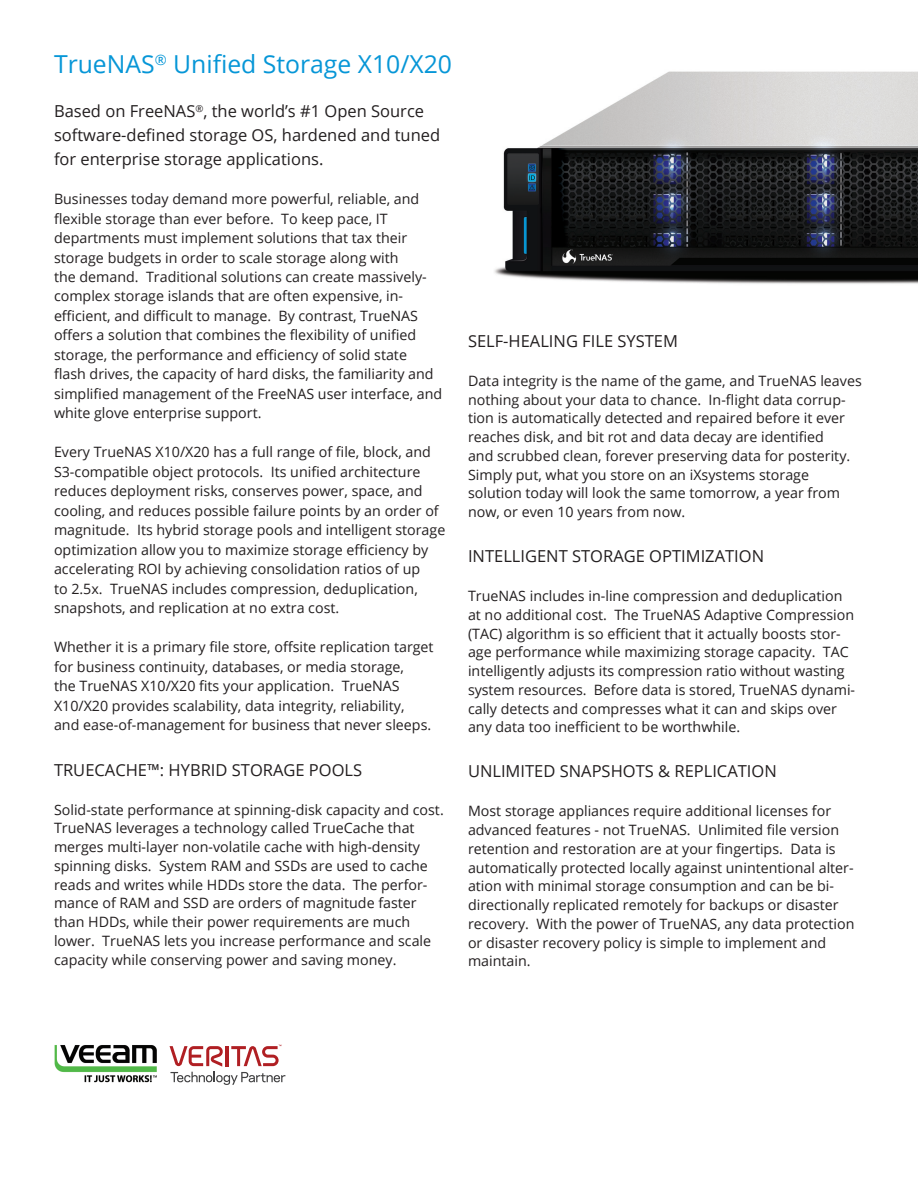
<style>
.page{position:relative;width:918px;height:1188px;background:#fff}
.page>*{position:absolute;margin:0;border:0;box-sizing:border-box;transform-origin:0 0}
.t1{font:24.75px "Open Sans";color:#0696d7}
.t2{font:16.5px/24px "Open Sans";color:#231f20}
.t3{font:14.25px/18.8px "Open Sans";color:#231f20}
</style>
<div class="page">
<img style="left:494px;top:71px;width:424px;height:213px">
<img style="left:54px;top:1045px;width:103px;height:38px">
<svg style="left:170px;top:1045px;width:115px;height:40px"></svg>
<h1 class="t1" style="left:54px;top:47px;width:400px">TrueNAS<sup>®</sup> Unified Storage X10/X20</h1>
<p class="t2" style="left:54px;top:99px;width:388px">Based on FreeNAS<sup>®</sup>, the world’s #1 Open Source software-defined storage OS, hardened and tuned for enterprise storage applications.</p>
<p class="t3" style="left:54px;top:189px;width:390px;line-height:19.5px">Businesses today demand more powerful, reliable, and flexible storage than ever before. To keep pace, IT departments must implement solutions that tax their storage budgets in order to scale storage along with<br>the demand. Traditional solutions can create massively&shy;complex storage islands that are often expensive, in&shy;efficient, and difficult to manage. By contrast, TrueNAS offers a solution that combines the flexibility of unified storage, the performance and efficiency of solid state flash drives, the capacity of hard disks, the familiarity and simplified management of the FreeNAS user interface, and white glove enterprise support.</p>
<p class="t3" style="left:54px;top:442px;width:393px;line-height:19.5px">Every TrueNAS X10/X20 has a full range of file, block, and S3-compatible object protocols. Its unified architecture reduces deployment risks, conserves power, space, and cooling, and reduces possible failure points by an order of magnitude. Its hybrid storage pools and intelligent storage optimization allow you to maximize storage efficiency by accelerating ROI by achieving consolidation ratios of up<br>to 2.5x. TrueNAS includes compression, deduplication, snapshots, and replication at no extra cost.</p>
<p class="t3" style="left:54px;top:637px;width:381px;line-height:19.5px">Whether it is a primary file store, offsite replication target for business continuity, databases, or media storage,<br>the TrueNAS X10/X20 fits your application. TrueNAS X10/X20 provides scalability, data integrity, reliability,<br>and ease-of-management for business that never sleeps.</p>
<p class="t2" style="left:54px;top:757px;width:310px">TRUECACHE™: HYBRID STORAGE POOLS</p>
<p class="t3" style="left:54px;top:800px;width:391px">Solid-state performance at spinning-disk capacity and cost.<br>TrueNAS leverages a technology called TrueCache that merges multi-layer non-volatile cache with high-density spinning disks. System RAM and SSDs are used to cache reads and writes while HDDs store the data. The perfor&shy;mance of RAM and SSD are orders of magnitude faster than HDDs, while their power requirements are much lower. TrueNAS lets you increase performance and scale capacity while conserving power and saving money.</p>
<p class="t2" style="left:468px;top:328px;width:212px">SELF-HEALING FILE SYSTEM</p>
<p class="t3" style="left:468px;top:371px;width:395px">Data integrity is the name of the game, and TrueNAS leaves nothing about your data to chance. In-flight data corrup&shy;tion is automatically detected and repaired before it ever reaches disk, and bit rot and data decay are identified<br>and scrubbed clean, forever preserving data for posterity.<br>Simply put, what you store on an iXsystems storage solution today will look the same tomorrow, a year from now, or even 10 years from now.</p>
<p class="t2" style="left:468px;top:544px;width:298px">INTELLIGENT STORAGE OPTIMIZATION</p>
<p class="t3" style="left:468px;top:586px;width:389px">TrueNAS includes in-line compression and deduplication at no additional cost. The TrueNAS Adaptive Compression (TAC) algorithm is so efficient that it actually boosts stor&shy;age performance while maximizing storage capacity. TAC intelligently adjusts its compression ratio without wasting system resources. Before data is stored, TrueNAS dynami&shy;cally detects and compresses what it can and skips over any data too inefficient to be worthwhile.</p>
<p class="t2" style="left:468px;top:759px;width:310px">UNLIMITED SNAPSHOTS &amp; REPLICATION</p>
<p class="t3" style="left:468px;top:801px;width:388px">Most storage appliances require additional licenses for advanced features - not TrueNAS. Unlimited file version retention and restoration are at your fingertips. Data is automatically protected locally against unintentional alter&shy;ation with minimal storage consumption and can be bi&shy;directionally replicated remotely for backups or disaster recovery. With the power of TrueNAS, any data protection or disaster recovery policy is simple to implement and maintain.</p>
</div>
